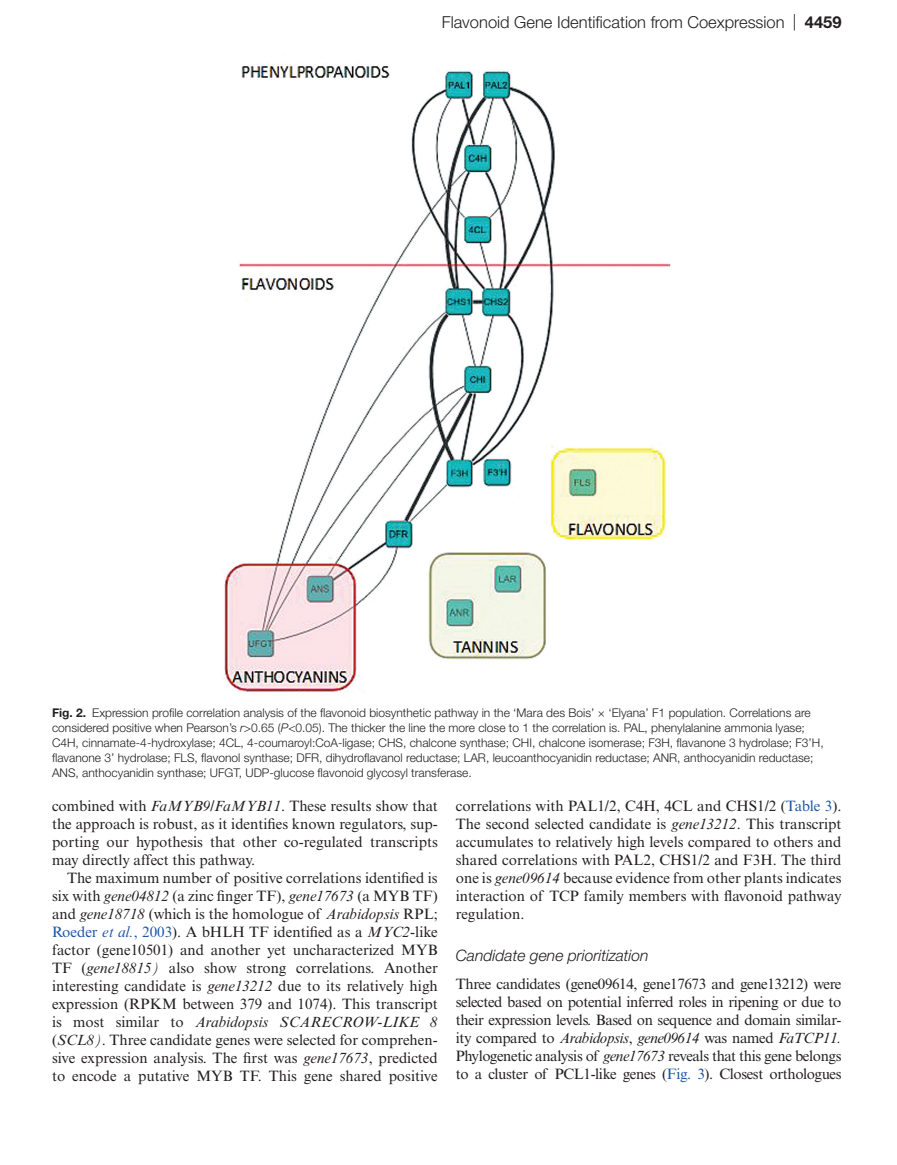
<style>
.page{position:relative;width:897px;height:1165px;background:#fff}
.page>*{position:absolute;margin:0;border:0;box-sizing:border-box;transform-origin:0 0}
.t1{font:300 16.5px "Helvetica Neue LT Std";color:#231f20}
.t2{font:italic 300 15.75px "Helvetica Neue LT Std";color:#231f20}
.t3{font:15px/18px "Times New Roman MT Std";color:#231f20;text-align:justify}
.t4{font:300 12px/15px "Helvetica Neue LT Std";color:#231f20}
.s1{font-weight:700}
.s2{font-style:italic}
.s3{color:#1e56a6}
.s4{font-style:italic;color:#1e56a6}
</style>
<div class="page">
<img style="left:223px;top:64px;width:448px;height:628px">
<p class="t1" style="left:442px;top:12px;width:401px">Flavonoid Gene Identification from Coexpression | <span class="s1">4459</span></p>
<p class="t4" style="left:52px;top:705px;width:773px"><span class="s1">Fig. 2.</span> Expression profile correlation analysis of the flavonoid biosynthetic pathway in the ‘Mara des Bois’ × ‘Elyana’ F1 population. Correlations are considered positive when Pearson’s <span class="s2">r</span>&gt;0.65 (<span class="s2">P</span>&lt;0.05). The thicker the line the more close to 1 the correlation is. PAL, phenylalanine ammonia lyase; C4H, cinnamate-4-hydroxylase; 4CL, 4-coumaroyl:CoA-ligase; CHS, chalcone synthase; CHI, chalcone isomerase; F3H, flavanone 3 hydrolase; F3’H, flavanone 3’ hydrolase; FLS, flavonol synthase; DFR, dihydroflavanol reductase; LAR, leucoanthocyanidin reductase; ANR, anthocyanidin reductase; ANS, anthocyanidin synthase; UFGT, UDP-glucose flavonoid glycosyl transferase.</p>
<p class="t3" style="left:52px;top:796px;width:387px">combined with <span class="s2">FaMYB9/FaMYB11</span>. These results show that the approach is robust, as it identifies known regulators, sup&shy;porting our hypothesis that other co-regulated transcripts may directly affect this pathway.</p>
<p class="t3" style="left:52px;top:868px;width:387px;text-indent:15px">The maximum number of positive correlations identified is six with <span class="s2">gene04812</span> (a zinc finger TF), <span class="s2">gene17673</span> (a MYB TF) and <span class="s2">gene18718</span> (which is the homologue of <span class="s2">Arabidopsis</span> RPL; <span class="s3">Roeder</span> <span class="s4">et al.</span><span class="s3">, 2003</span>). A bHLH TF identified as a <span class="s2">MYC2</span>-like factor (gene10501) and another yet uncharacterized MYB TF (<span class="s2">gene18815)</span> also show strong correlations. Another interesting candidate is <span class="s2">gene13212</span> due to its relatively high expression (RPKM between 379 and 1074). This transcript is most similar to <span class="s2">Arabidopsis SCARECROW-LIKE 8 </span>(<span class="s2">SCL8)</span>. Three candidate genes were selected for comprehen&shy;sive expression analysis. The first was <span class="s2">gene17673</span>, predicted to encode a putative MYB TF. This gene shared positive</p>
<p class="t3" style="left:455px;top:796px;width:387px">correlations with PAL1/2, C4H, 4CL and CHS1/2 (<span class="s3">Table 3</span>).<br>The second selected candidate is <span class="s2">gene13212</span>. This transcript accumulates to relatively high levels compared to others and shared correlations with PAL2, CHS1/2 and F3H. The third one is <span class="s2">gene09614</span> because evidence from other plants indicates interaction of TCP family members with flavonoid pathway regulation.</p>
<p class="t2" style="left:455px;top:945px;width:194px">Candidate gene prioritization</p>
<p class="t3" style="left:455px;top:974px;width:387px">Three candidates (gene09614, gene17673 and gene13212) were selected based on potential inferred roles in ripening or due to their expression levels. Based on sequence and domain similar&shy;ity compared to <span class="s2">Arabidopsis</span>, <span class="s2">gene09614</span> was named <span class="s2">FaTCP11.<br></span>Phylogenetic analysis of <span class="s2">gene17673</span> reveals that this gene belongs to a cluster of PCL1-like genes (<span class="s3">Fig. 3</span>). Closest orthologues</p>
</div>
